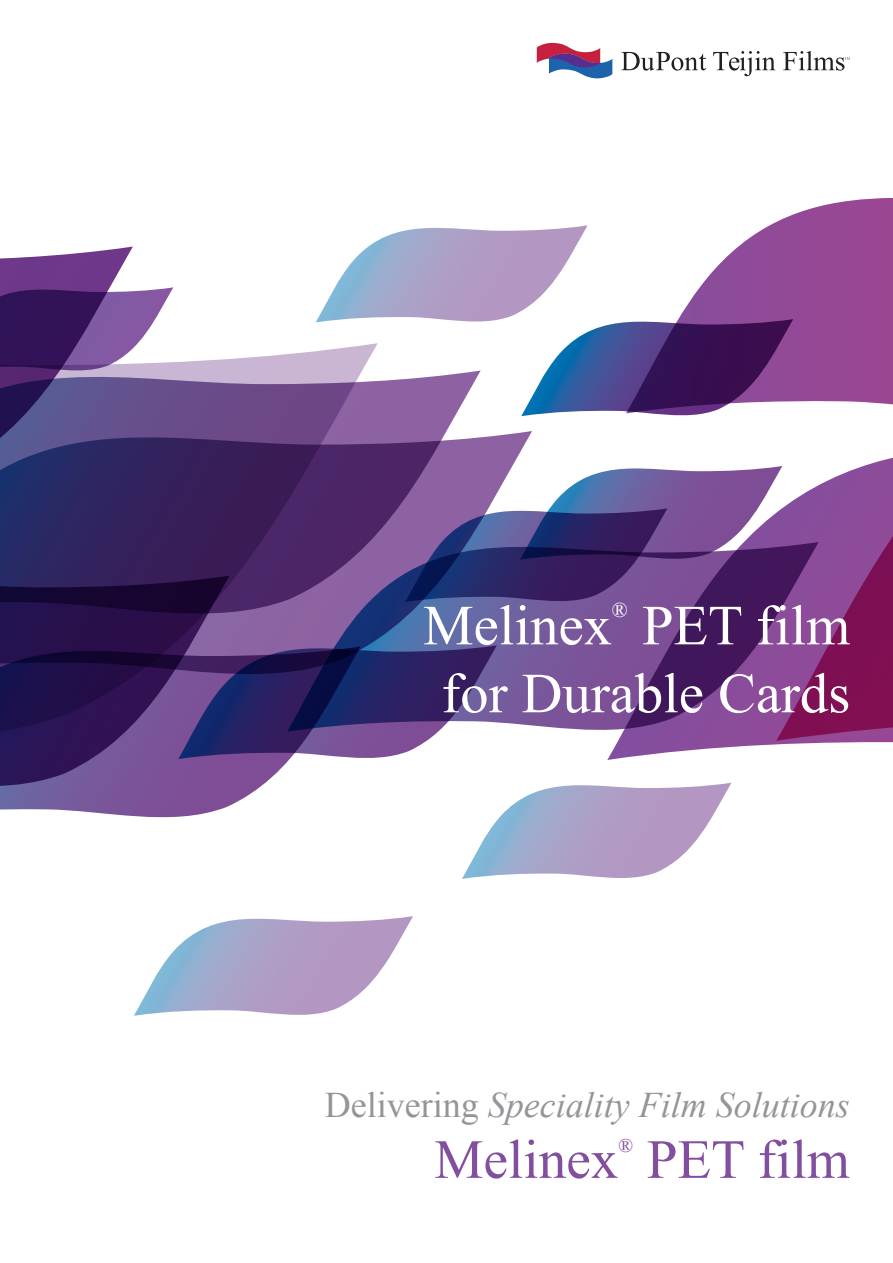
<style>
.page{position:relative;width:893px;height:1263px;background:#fff}
.page>*{position:absolute;margin:0;border:0;box-sizing:border-box;transform-origin:0 0}
.t1{font:56.55px/67.9px "Times New Roman";color:#fff;text-align:right}
.t2{font:55.2px "Times New Roman";color:#824e9f}
.t3{font:italic 36px "Times New Roman";color:#939598}
.t4{font:21px "Times New Roman";color:#fff}
.t5{font:19.2px "Times New Roman";color:#824e9f}
.s1{font-style:normal}
</style>
<div class="page">
<svg style="left:361px;top:732px;width:77px;height:26px"></svg>
<svg style="left:462px;top:783px;width:269px;height:96px"></svg>
<svg style="left:378px;top:602px;width:229px;height:130px;background:#705594"></svg>
<svg style="left:0;top:741px;width:361px;height:77px"></svg>
<svg style="left:378px;top:431px;width:154px;height:245px;background:#645693"></svg>
<svg style="left:316px;top:225px;width:390px;height:191px"></svg>
<svg style="left:0;top:741px;width:229px;height:47px;background:#593c80"></svg>
<svg style="left:405px;top:466px;width:202px;height:136px;background:#605991"></svg>
<svg style="left:0;top:247px;width:173px;height:96px"></svg>
<svg style="left:134px;top:916px;width:279px;height:100px"></svg>
<svg style="left:607px;top:467px;width:286px;height:293px;background:#785090"></svg>
<svg style="left:626px;top:198px;width:267px;height:215px"></svg>
<svg style="left:776px;top:343px;width:117px;height:398px"></svg>
<svg style="left:0;top:343px;width:378px;height:398px;background:#4c3771"></svg>
<svg style="left:537px;top:43px;width:75px;height:36px"></svg>
<svg style="left:621px;top:52px;width:85px;height:19px"></svg>
<svg style="left:713px;top:51px;width:62px;height:25px"></svg>
<svg style="left:783px;top:51px;width:67px;height:20px"></svg>
<h1 class="t1" style="left:423px;top:590px;width:190px">Melinex</h1>
<p class="t4" style="left:612px;top:596px;width:17px">®</p>
<h1 class="t1" style="left:441px;top:590px;width:410px">PET film<br>for Durable Cards</h1>
<p class="t3" style="left:325px;top:1080px;width:526px"><span class="s1">Delivering</span> Speciality Film Solutions</p>
<h2 class="t2" style="left:434px;top:1122px;width:185px">Melinex</h2>
<p class="t5" style="left:618px;top:1132px;width:16px">®</p>
<h2 class="t2" style="left:647px;top:1122px;width:204px">PET film</h2>
</div>
